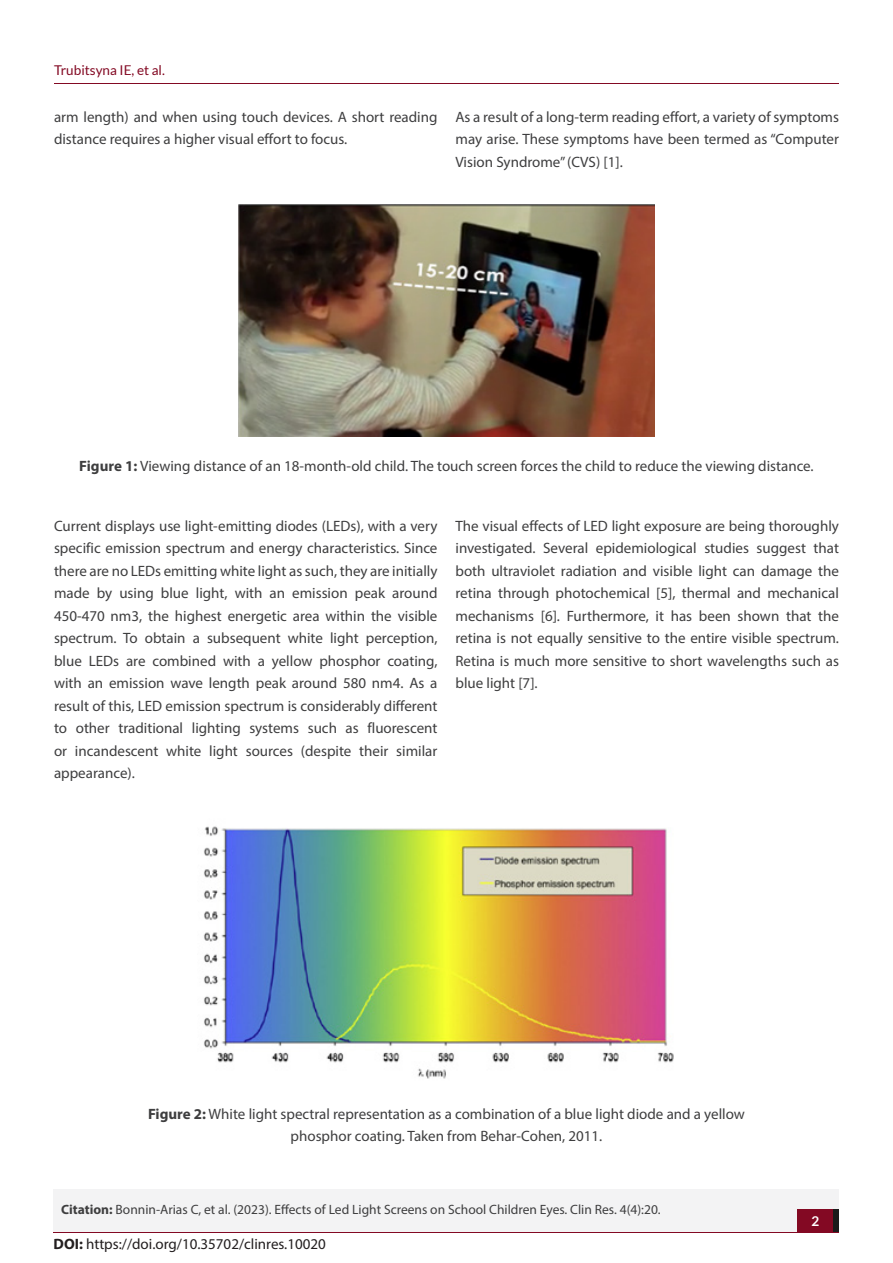
<style>
.page{position:relative;width:893px;height:1263px;background:#fff}
.page>*{position:absolute;margin:0;border:0;box-sizing:border-box;transform-origin:0 0}
.t1{font:15px/22.5px "Myriad Pro";color:#3e3e3f;text-align:justify}
.t2{font:15px "Myriad Pro";color:#231f20}
.t3{font:13.5px "Myriad Pro";color:#3e3e3f}
.t4{font:13.5px "Lato";color:#830923}
.t5{font:700 13.5px "Lato";color:#fff}
.s1{font-weight:700}
</style>
<div class="page">
<hr style="left:54px;top:84px;width:785px;height:1px;background:#830923">
<div style="left:54px;top:1211px;width:785px;height:22px;background:#f3f3f4"></div>
<div style="left:54px;top:1188px;width:785px;height:43px;background:#f3f3f4"></div>
<div style="left:798px;top:1209px;width:41px;height:22px;background:#1b1b1b"></div>
<div style="left:798px;top:1209px;width:35px;height:22px;background:#830923"></div>
<img style="left:239px;top:205px;width:416px;height:231px">
<img style="left:203px;top:826px;width:471px;height:253px">
<p class="t4" style="left:54px;top:63px;width:112px">Trubitsyna IE, et al.</p>
<p class="t1" style="left:54px;top:105px;width:385px">arm length) and when using touch devices. A short reading distance requires a higher visual effort to focus.</p>
<p class="t1" style="left:455px;top:105px;width:385px">As a result of a long-term reading effort, a variety of symptoms may arise. These symptoms have been termed as “Computer Vision Syndrome” (CVS) [1].</p>
<p class="t1" style="left:79px;top:454px;width:736px"><span class="s1">Figure 1:</span> Viewing distance of an 18-month-old child. The touch screen forces the child to reduce the viewing distance.</p>
<p class="t1" style="left:54px;top:514px;width:385px">Current displays use light-emitting diodes (LEDs), with a very specific emission spectrum and energy characteristics. Since there are no LEDs emitting white light as such, they are initially made by using blue light, with an emission peak around 450-470 nm3, the highest energetic area within the visible spectrum. To obtain a subsequent white light perception, blue LEDs are combined with a yellow phosphor coating, with an emission wave length peak around 580 nm4. As a result of this, LED emission spectrum is considerably different to other traditional lighting systems such as fluorescent or incandescent white light sources (despite their similar appearance).</p>
<p class="t1" style="left:455px;top:514px;width:385px">The visual effects of LED light exposure are being thoroughly investigated. Several epidemiological studies suggest that both ultraviolet radiation and visible light can damage the retina through photochemical [5], thermal and mechanical mechanisms [6]. Furthermore, it has been shown that the retina is not equally sensitive to the entire visible spectrum.<br>Retina is much more sensitive to short wavelengths such as blue light [7].</p>
<p class="t1" style="left:148px;top:1102px;width:598px;text-align:center"><span class="s1">Figure 2:</span> White light spectral representation as a combination of a blue light diode and a yellow phosphor coating. Taken from Behar-Cohen, 2011.</p>
<p class="t3" style="left:61px;top:1201px;width:601px"><span class="s1">Citation:</span> Bonnin-Arias C, et al. (2023). Effects of Led Light Screens on School Children Eyes. Clin Res. 4(4):20.</p>
<p class="t2" style="left:54px;top:1235px;width:274px"><span class="s1">DOI:</span> https://doi.org/10.35702/clinres.10020</p>
<p class="t5" style="left:811px;top:1213px;width:9px">2</p>
</div>
